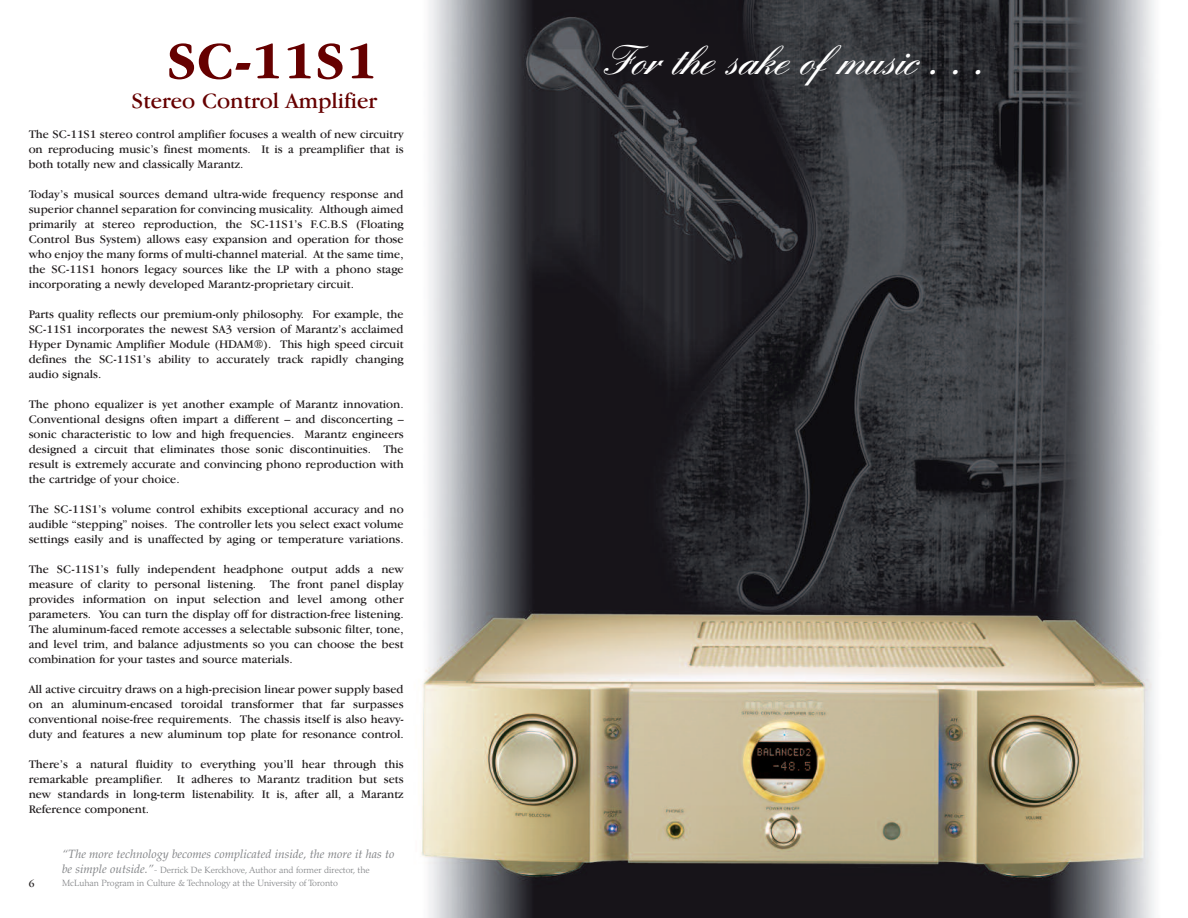
<style>
.page{position:relative;width:1188px;height:918px;background:#fff}
.page>*{position:absolute;margin:0;border:0;box-sizing:border-box;transform-origin:0 0}
.t1{font:700 54px "Garamond IT Cby BT";color:#600}
.t2{font:42px "English Script Mdm";color:#fff}
.t3{font:22.5px "Garamond IT Cby BT";color:#600}
.t4{font:12px/15px "Garamond IT Cby BT";color:#231f20;text-align:justify}
.t5{font:italic 12px "Palatino";color:#808285}
.t6{font:10.5px "Garamond IT Cby BT";color:#231f20}
.t7{font:300 9px/13.5px "Palatino";color:#808285}
.s1{font-weight:400;font-style:italic;font-size:12px}
</style>
<div class="page">
<img style="left:421px;top:0;width:733px;height:918px">
<h1 class="t1" style="left:166px;top:45px;width:213px">SC-11S1</h1>
<h3 class="t3" style="left:132px;top:93px;width:247px">Stereo Control Amplifier</h3>
<p class="t4" style="left:29px;top:127px;width:377px">The SC-11S1 stereo control amplifier focuses a wealth of new circuitry on reproducing music’s finest moments. It is a preamplifier that is both totally new and classically Marantz.</p>
<p class="t4" style="left:29px;top:187px;width:377px">Today’s musical sources demand ultra-wide frequency response and superior channel separation for convincing musicality. Although aimed primarily at stereo reproduction, the SC-11S1’s F.C.B.S (Floating Control Bus System) allows easy expansion and operation for those who enjoy the many forms of multi-channel material. At the same time, the SC-11S1 honors legacy sources like the LP with a phono stage incorporating a newly developed Marantz-proprietary circuit.</p>
<p class="t4" style="left:29px;top:307px;width:377px">Parts quality reflects our premium-only philosophy. For example, the SC-11S1 incorporates the newest SA3 version of Marantz’s acclaimed Hyper Dynamic Amplifier Module (HDAM®). This high speed circuit defines the SC-11S1’s ability to accurately track rapidly changing audio signals.</p>
<p class="t4" style="left:29px;top:397px;width:377px">The phono equalizer is yet another example of Marantz innovation.<br>Conventional designs often impart a different – and disconcerting – sonic characteristic to low and high frequencies. Marantz engineers designed a circuit that eliminates those sonic discontinuities. The result is extremely accurate and convincing phono reproduction with the cartridge of your choice.</p>
<p class="t4" style="left:29px;top:502px;width:377px">The SC-11S1’s volume control exhibits exceptional accuracy and no audible “stepping” noises. The controller lets you select exact volume settings easily and is unaffected by aging or temperature variations.</p>
<p class="t4" style="left:29px;top:562px;width:377px">The SC-11S1’s fully independent headphone output adds a new measure of clarity to personal listening. The front panel display provides information on input selection and level among other parameters. You can turn the display off for distraction-free listening.<br>The aluminum-faced remote accesses a selectable subsonic filter, tone, and level trim, and balance adjustments so you can choose the best combination for your tastes and source materials.</p>
<p class="t4" style="left:29px;top:682px;width:377px">All active circuitry draws on a high-precision linear power supply based on an aluminum-encased toroidal transformer that far surpasses conventional noise-free requirements. The chassis itself is also heavy&shy;duty and features a new aluminum top plate for resonance control.</p>
<p class="t4" style="left:29px;top:757px;width:377px">There’s a natural fluidity to everything you’ll hear through this remarkable preamplifier. It adheres to Marantz tradition but sets new standards in long-term listenability. It is, after all, a Marantz Reference component.</p>
<p class="t5" style="left:62px;top:847px;width:334px">“The more technology becomes complicated inside, the more it has to</p>
<p class="t7" style="left:62px;top:864px;width:309px"><span class="s1">be simple outside.”</span>- Derrick De Kerckhove, Author and former director, the<br>McLuhan Program in Culture &amp; Technology at the University of Toronto</p>
<p class="t6" style="left:29px;top:880px;width:7px">6</p>
<h2 class="t2" style="left:602px;top:44px;width:383px">For the sake ofmusic . . .</h2>
</div>
